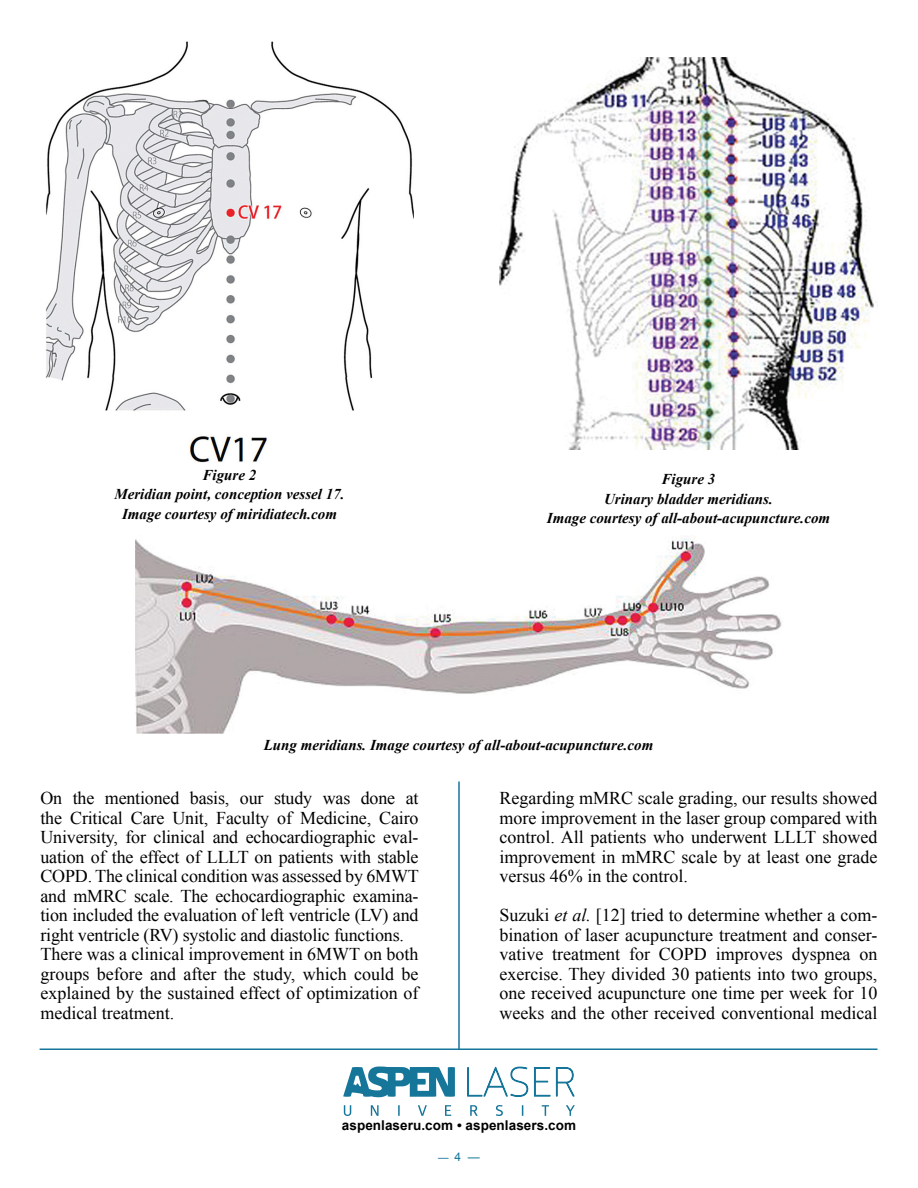
<style>
.page{position:relative;width:918px;height:1188px;background:#fff}
.page>*{position:absolute;margin:0;border:0;box-sizing:border-box;transform-origin:0 0}
.t1{font:18px/19.5px "Times New Roman";letter-spacing:-.01em;color:#000;text-align:justify}
.t2{font:italic 700 15px/19.5px "Times New Roman";color:#000;text-align:center}
.t3{font:700 13.5px "Arial";letter-spacing:.005em;color:#000}
.t4{font:12px "Arial";color:#16769a}
.s1{font-style:italic}
.s2{font-size:10.5px}
</style>
<div class="page">
<hr style="left:40px;top:1048px;width:837px;height:2px;background:#16769a">
<svg style="left:343px;top:1066px;width:112px;height:31px"></svg>
<svg style="left:344px;top:1105px;width:7px;height:11px"></svg>
<svg style="left:371px;top:1105px;width:8px;height:11px"></svg>
<svg style="left:398px;top:1105px;width:2px;height:11px"></svg>
<svg style="left:418px;top:1105px;width:9px;height:11px"></svg>
<svg style="left:445px;top:1105px;width:6px;height:11px"></svg>
<svg style="left:467px;top:1066px;width:108px;height:50px"></svg>
<hr style="left:458px;top:782px;width:2px;height:268px;background:#16769a">
<img style="left:500px;top:58px;width:378px;height:391px">
<img style="left:46px;top:41px;width:367px;height:421px">
<img style="left:135px;top:536px;width:647px;height:198px">
<p class="t2" style="left:114px;top:464px;width:232px">Figure 2<br>Meridian point, conception vessel 17.<br>Image courtesy of miridiatech.com</p>
<p class="t2" style="left:547px;top:469px;width:285px">Figure 3<br>Urinary bladder meridians.<br>Image courtesy of all-about-acupuncture.com</p>
<p class="t2" style="left:264px;top:735px;width:391px">Lung meridians. Image courtesy of all-about-acupuncture.com</p>
<p class="t1" style="left:40px;top:788px;width:380px;text-align:left">On the mentioned basis, our study was done at the Critical Care Unit, Faculty of Medicine, Cairo University, for clinical and echocardiographic eval&shy;uation of the effect of LLLT on patients with stable COPD. The clinical condition was assessed by 6MWT and mMRC scale. The echocardiographic examina&shy;tion included the evaluation of left ventricle (LV) and right ventricle (RV) systolic and diastolic functions.<br>There was a clinical improvement in 6MWT on both groups before and after the study, which could be explained by the sustained effect of optimization of medical treatment.</p>
<p class="t1" style="left:500px;top:788px;width:380px">Regarding mMRC scale grading, our results showed more improvement in the laser group compared with control. All patients who underwent LLLT showed improvement in mMRC scale by at least one grade versus 46% in the control.</p>
<p class="t1" style="left:500px;top:905px;width:380px">Suzuki <span class="s1">et al.</span> [12] tried to determine whether a com&shy;bination of laser acupuncture treatment and conser&shy;vative treatment for COPD improves dyspnea on exercise. They divided 30 patients into two groups, one received acupuncture one time per week for 10 weeks and the other received conventional medical</p>
<p class="t3" style="left:342px;top:1117px;width:236px">aspenlaseru.com • aspenlasers.com</p>
<p class="t4" style="left:438px;top:1149px;width:43px"><span class="s2">—</span> 4 —</p>
</div>
